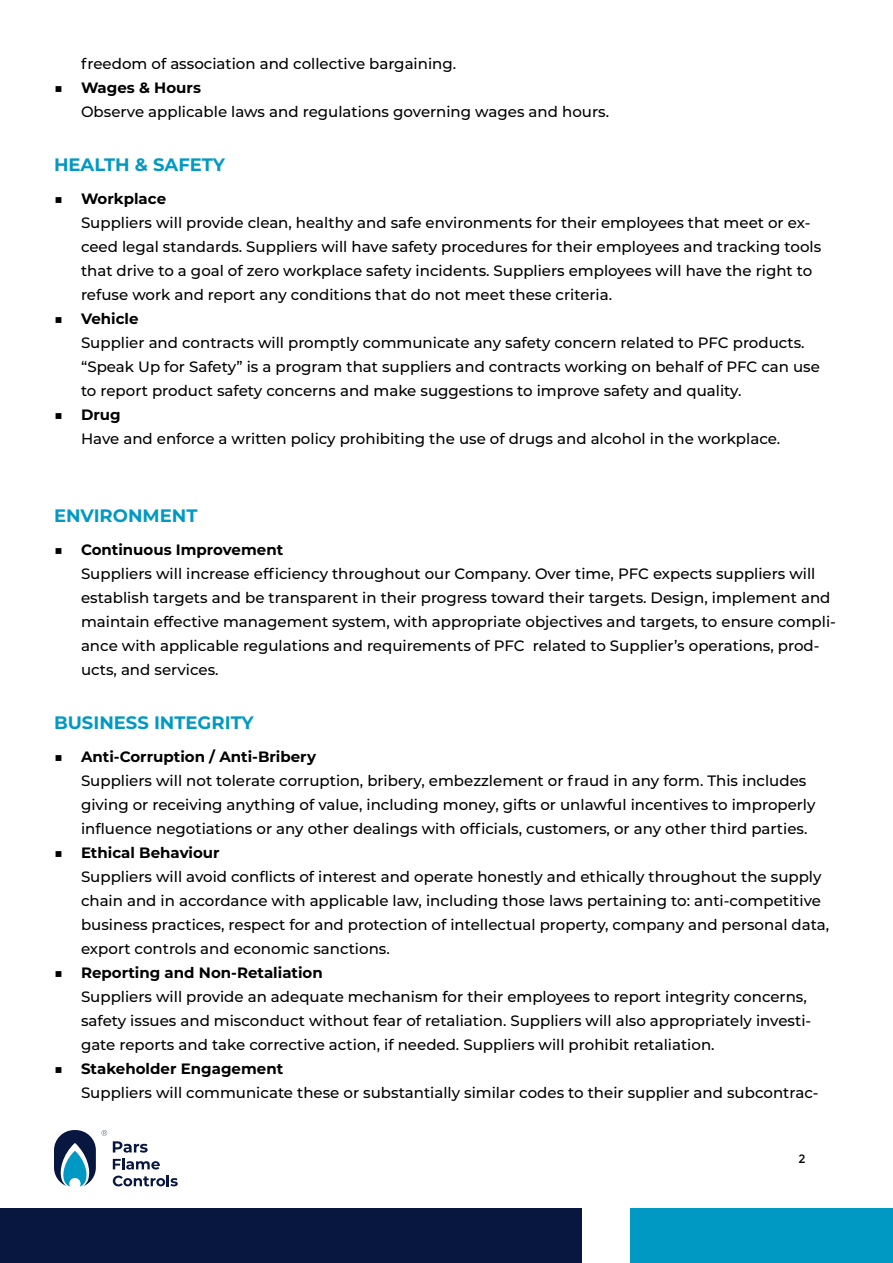
<style>
.page{position:relative;width:893px;height:1263px;background:#fff}
.page>*{position:absolute;margin:0;border:0;box-sizing:border-box;transform-origin:0 0}
.t1{font:700 18px "Montserrat";color:#0099c4}
.t2{font:500 15px/24px "Montserrat";color:#000}
.t3{font:12px "Montserrat";color:#000}
.s1{font-weight:700}
</style>
<div class="page">
<div style="left:1px;top:1209px;width:581px;height:54px;background:#081740"></div>
<div style="left:631px;top:1209px;width:262px;height:54px;background:#0099c4"></div>
<svg style="left:54px;top:1130px;width:42px;height:56px"></svg>
<svg style="left:113px;top:1141px;width:35px;height:11px"></svg>
<svg style="left:113px;top:1158px;width:47px;height:11px"></svg>
<svg style="left:113px;top:1175px;width:65px;height:11px"></svg>
<svg style="left:102px;top:1130px;width:5px;height:6px"></svg>
<p class="t2" style="left:81px;top:51px;width:377px">freedom of association and collective bargaining.</p>
<p class="t2" style="left:81px;top:75px;width:530px;text-indent:-27px">■ <span class="s1">Wages &amp; Hours<br></span>Observe applicable laws and regulations governing wages and hours.</p>
<p class="t1" style="left:54px;top:152px;width:172px">HEALTH &amp; SAFETY</p>
<p class="t2" style="left:81px;top:186px;width:742px;text-indent:-27px">■ <span class="s1">Workplace<br></span>Suppliers will provide clean, healthy and safe environments for their employees that meet or ex&shy;ceed legal standards. Suppliers will have safety procedures for their employees and tracking tools that drive to a goal of zero workplace safety incidents. Suppliers employees will have the right to refuse work and report any conditions that do not meet these criteria.</p>
<p class="t2" style="left:81px;top:306px;width:740px;text-indent:-27px">■ <span class="s1">Vehicle<br></span>Supplier and contracts will promptly communicate any safety concern related to PFC products. “Speak Up for Safety” is a program that suppliers and contracts working on behalf of PFC can use to report product safety concerns and make suggestions to improve safety and quality.</p>
<p class="t2" style="left:81px;top:402px;width:701px;text-indent:-27px">■ <span class="s1">Drug<br></span>Have and enforce a written policy prohibiting the use of drugs and alcohol in the workplace.</p>
<p class="t1" style="left:54px;top:503px;width:145px">ENVIRONMENT</p>
<p class="t2" style="left:81px;top:537px;width:756px;text-indent:-27px">■ <span class="s1">Continuous Improvement<br></span>Suppliers will increase efficiency throughout our Company. Over time, PFC expects suppliers will establish targets and be transparent in their progress toward their targets. Design, implement and maintain effective management system, with appropriate objectives and targets, to ensure compli&shy;ance with applicable regulations and requirements of PFC related to Supplier’s operations, prod&shy;ucts, and services.</p>
<p class="t1" style="left:54px;top:710px;width:201px">BUSINESS INTEGRITY</p>
<p class="t2" style="left:81px;top:744px;width:736px;text-indent:-27px">■ <span class="s1">Anti-Corruption / Anti-Bribery<br></span>Suppliers will not tolerate corruption, bribery, embezzlement or fraud in any form. This includes giving or receiving anything of value, including money, gifts or unlawful incentives to improperly influence negotiations or any other dealings with officials, customers, or any other third parties.</p>
<p class="t2" style="left:81px;top:840px;width:750px;text-indent:-27px">■ <span class="s1">Ethical Behaviour<br></span>Suppliers will avoid conflicts of interest and operate honestly and ethically throughout the supply chain and in accordance with applicable law, including those laws pertaining to: anti-competitive business practices, respect for and protection of intellectual property, company and personal data, export controls and economic sanctions.</p>
<p class="t2" style="left:81px;top:960px;width:732px;text-indent:-27px">■ <span class="s1">Reporting and Non-Retaliation<br></span>Suppliers will provide an adequate mechanism for their employees to report integrity concerns, safety issues and misconduct without fear of retaliation. Suppliers will also appropriately investi&shy;gate reports and take corrective action, if needed. Suppliers will prohibit retaliation.</p>
<p class="t2" style="left:81px;top:1056px;width:739px;text-indent:-27px">■ <span class="s1">Stakeholder Engagement<br></span>Suppliers will communicate these or substantially similar codes to their supplier and subcontrac-</p>
<p class="t3" style="left:798px;top:1152px;width:9px">2</p>
</div>
